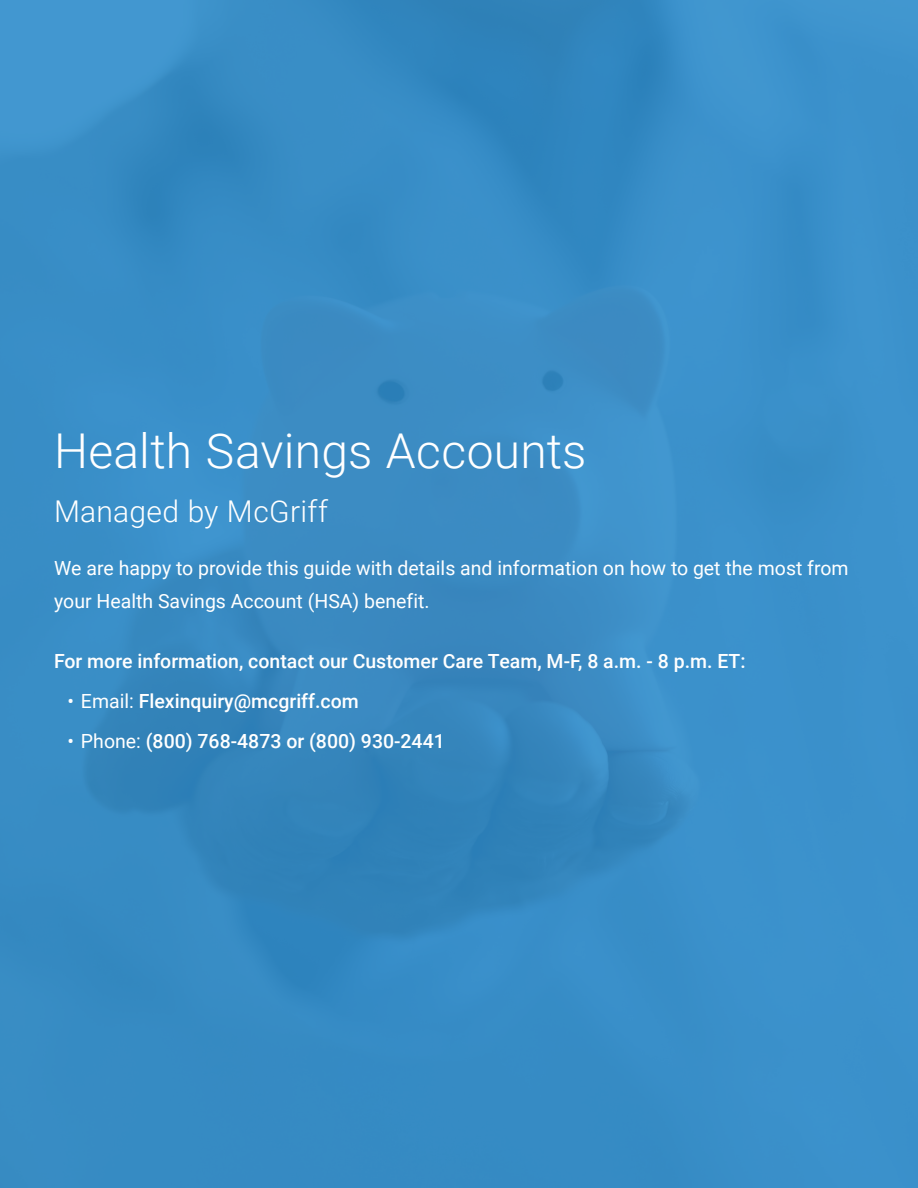
<style>
.page{position:relative;width:918px;height:1188px;background:#398dc5}
.page>*{position:absolute;margin:0;border:0;box-sizing:border-box;transform-origin:0 0}
.t1{font:300 48px "Roboto";letter-spacing:.005em;color:#fff}
.t2{font:300 30px "Roboto";letter-spacing:.01em;color:#fff}
.t3{font:500 19.5px "Roboto";color:#fff}
.t4{font:19.5px/33px "Roboto";color:#fff}
.s1{font-weight:400}
</style>
<div class="page">
<h1 class="t1" style="left:54px;top:417px;width:534px">Health Savings Accounts</h1>
<h2 class="t2" style="left:54px;top:490px;width:276px">Managed by McGriff</h2>
<p class="t4" style="left:54px;top:551px;width:796px">We are happy to provide this guide with details and information on how to get the most from your Health Savings Account (HSA) benefit.</p>
<p class="t3" style="left:54px;top:648px;width:693px">For more information, contact our Customer Care Team, M-F, 8 a.m. - 8 p.m. ET:</p>
<p class="t3" style="left:67px;top:687px;width:293px"><span class="s1">• Email:</span> Flexinquiry@mcgriff.com</p>
<p class="t3" style="left:67px;top:727px;width:379px"><span class="s1">• Phone:</span> (800) 768-4873 or (800) 930-2441</p>
</div>
